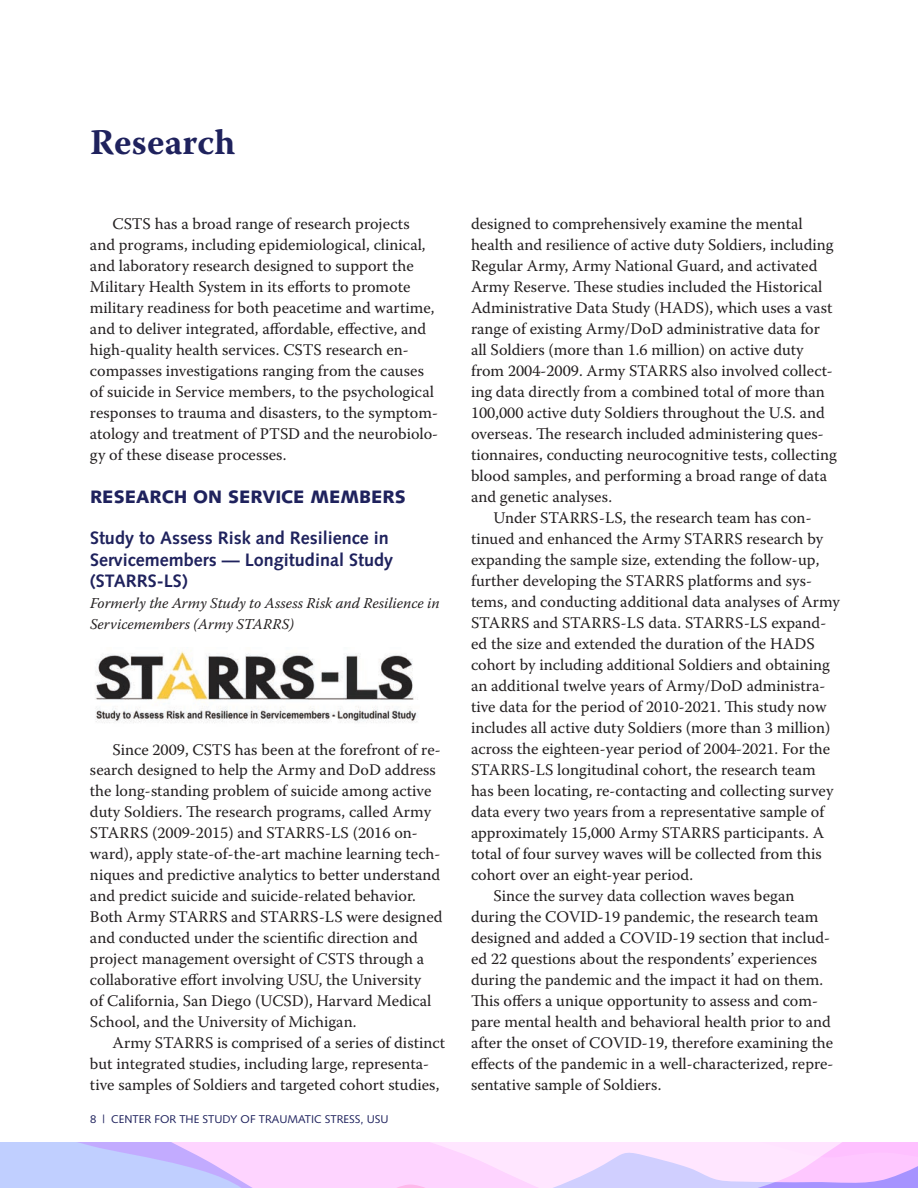
<style>
.page{position:relative;width:918px;height:1188px;background:#fff}
.page>*{position:absolute;margin:0;border:0;box-sizing:border-box;transform-origin:0 0}
.H1_Warnock_Blue{font:700 36px "Warnock Pro";letter-spacing:.005em;color:#1f225d}
.H3_Syntax_Bold_U_LC{font:700 18px/21px "Syntax LT Std";color:#1f225d}
.h2_Syntax_Black{font:900 18px "Syntax LT Std";color:#1f225d}
.text_indent{font:16.2px/21px "Warnock Pro";color:#231f20}
.text_no_indent{font:italic 15px/21px "Warnock Pro";color:#231f20}
.t1{font:11.25px "Syntax LT Std";color:#1f225d}
</style>
<div class="page">
<svg style="left:0;top:1142px;width:918px;height:46px;background:#e9d2fe"></svg>
<img style="left:95px;top:651px;width:323px;height:72px">
<p class="H1_Warnock_Blue" style="left:90px;top:121px;width:147px">Research</p>
<p class="text_indent" style="left:90px;top:213px;width:350px;text-indent:23px">CSTS has a broad range of research projects and programs, including epidemiological, clinical, and laboratory research designed to support the Military Health System in its efforts to promote military readiness for both peacetime and wartime, and to deliver integrated, affordable, effective, and high-quality health services. CSTS research en&shy;compasses investigations ranging from the causes of suicide in Service members, to the psychological responses to trauma and disasters, to the symptom&shy;atology and treatment of PTSD and the neurobiolo&shy;gy of these disease processes.</p>
<p class="h2_Syntax_Black" style="left:90px;top:486px;width:317px">RESEARCH ON SERVICE MEMBERS</p>
<p class="H3_Syntax_Bold_U_LC" style="left:90px;top:528px;width:305px">Study to Assess Risk and Resilience in<br>Servicemembers — Longitudinal Study (STARRS-LS)</p>
<p class="text_no_indent" style="left:90px;top:592px;width:351px">Formerly the Army Study to Assess Risk and Resilience in<br>Servicemembers (Army STARRS)</p>
<p class="text_indent" style="left:90px;top:738px;width:354px;text-indent:23px">Since 2009, CSTS has been at the forefront of re&shy;search designed to help the Army and DoD address the long-standing problem of suicide among active duty Soldiers. The research programs, called Army STARRS (2009-2015) and STARRS-LS (2016 on&shy;ward), apply state-of-the-art machine learning tech&shy;niques and predictive analytics to better understand and predict suicide and suicide-related behavior.<br>Both Army STARRS and STARRS-LS were designed and conducted under the scientific direction and project management oversight of CSTS through a collaborative effort involving USU, the University<br>of California, San Diego (UCSD), Harvard Medical School, and the University of Michigan.</p>
<p class="text_indent" style="left:90px;top:1032px;width:357px;text-indent:23px">Army STARRS is comprised of a series of distinct but integrated studies, including large, representa&shy;tive samples of Soldiers and targeted cohort studies,</p>
<p class="t1" style="left:90px;top:1112px;width:300px">8 | CENTER FOR THE STUDY OF TRAUMATIC STRESS, USU</p>
<p class="text_indent" style="left:471px;top:213px;width:367px">designed to comprehensively examine the mental health and resilience of active duty Soldiers, including Regular Army, Army National Guard, and activated Army Reserve. These studies included the Historical Administrative Data Study (HADS), which uses a vast range of existing Army/DoD administrative data for all Soldiers (more than 1.6 million) on active duty from 2004-2009. Army STARRS also involved collect&shy;ing data directly from a combined total of more than 100,000 active duty Soldiers throughout the U.S. and overseas. The research included administering ques&shy;tionnaires, conducting neurocognitive tests, collecting blood samples, and performing a broad range of data and genetic analyses.</p>
<p class="text_indent" style="left:471px;top:507px;width:371px;text-indent:23px">Under STARRS-LS, the research team has con&shy;tinued and enhanced the Army STARRS research by expanding the sample size, extending the follow-up, further developing the STARRS platforms and sys&shy;tems, and conducting additional data analyses of Army STARRS and STARRS-LS data. STARRS-LS expand&shy;ed the size and extended the duration of the HADS cohort by including additional Soldiers and obtaining an additional twelve years of Army/DoD administra&shy;tive data for the period of 2010-2021. This study now includes all active duty Soldiers (more than 3 million) across the eighteen-year period of 2004-2021. For the STARRS-LS longitudinal cohort, the research team has been locating, re-contacting and collecting survey data every two years from a representative sample of approximately 15,000 Army STARRS participants. A total of four survey waves will be collected from this cohort over an eight-year period.</p>
<p class="text_indent" style="left:471px;top:885px;width:364px;text-indent:23px">Since the survey data collection waves began during the COVID-19 pandemic, the research team designed and added a COVID-19 section that includ&shy;ed 22 questions about the respondents’ experiences during the pandemic and the impact it had on them.<br>This offers a unique opportunity to assess and com&shy;pare mental health and behavioral health prior to and after the onset of COVID-19, therefore examining the effects of the pandemic in a well-characterized, repre&shy;sentative sample of Soldiers.</p>
</div>
